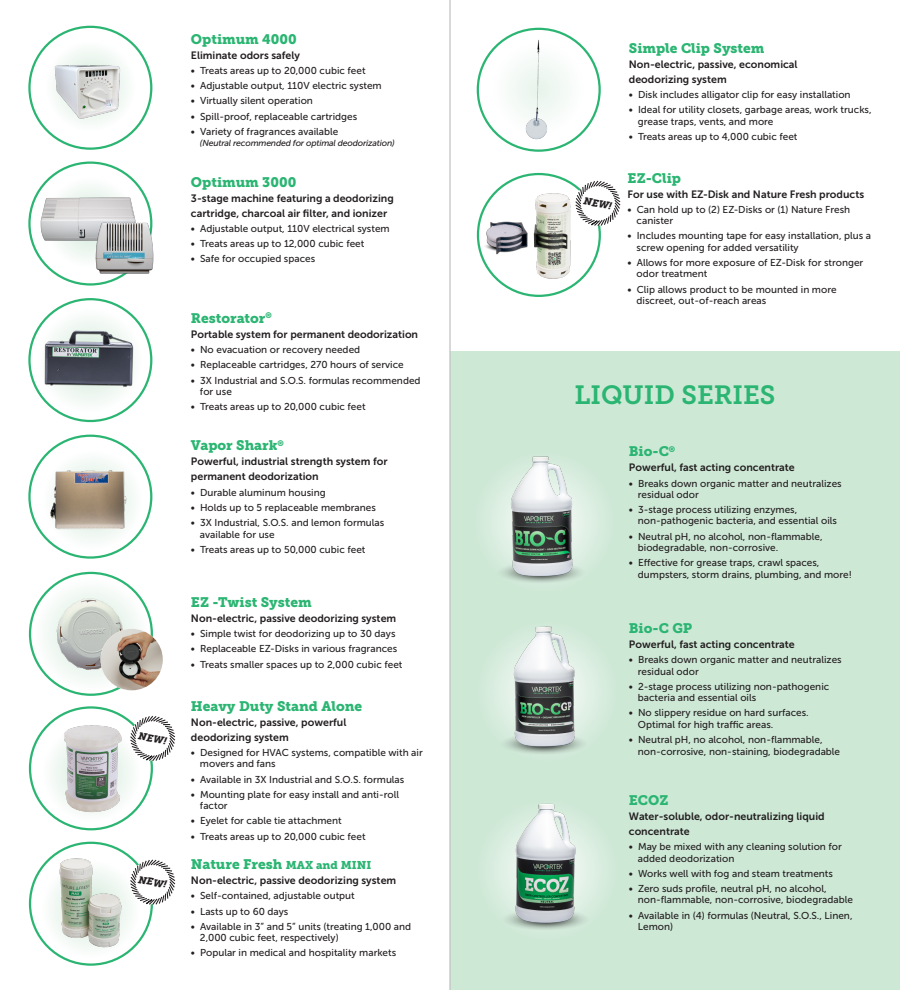
<style>
.page{position:relative;width:900px;height:990px;background:#fff}
.page>*{position:absolute;margin:0;border:0;box-sizing:border-box;transform-origin:0 0}
.t1{font:26.25px "Museo Slab 700";color:#2bb572}
.Product_Heading{font:13.75px "Museo Slab 900";color:#2bb572}
.Subhead{font:10.62px/15px "Museo Sans 700";color:#231f20}
.t2{font:10px/11.2px "Museo Sans 500";color:#231f20}
.Product_Heading-2{font:italic 10px "Museo Slab 900";color:#231f20}
.t3{font:italic 8.75px "Museo Sans 500";letter-spacing:-.02em;color:#231f20}
.s1{font-size:11.25px}
</style>
<div class="page">
<div style="left:43px;top:450px;width:99px;height:100px;background:#f9fcfa;border-radius:50%"></div>
<div style="left:37px;top:308px;width:105px;height:105px;background:#f9fcfa;border-radius:50%"></div>
<div style="left:45px;top:41px;width:91px;height:90px;background:#fafdfb;border-radius:50%"></div>
<div style="left:34px;top:578px;width:114px;height:113px;background:#f8fcf9;border-radius:50%"></div>
<div style="left:451px;top:351px;width:449px;height:639px;background:#cee8d6"></div>
<img style="left:31px;top:52px;width:113px;height:76px">
<div style="left:28px;top:26px;width:124px;height:124px;border:2px solid #2bb572;border-radius:50%"></div>
<img style="left:37px;top:165px;width:102px;height:102px">
<img style="left:32px;top:319px;width:113px;height:75px">
<div style="left:28px;top:298px;width:124px;height:124px;border:2px solid #2bb572;border-radius:50%"></div>
<img style="left:49px;top:453px;width:78px;height:81px">
<div style="left:28px;top:435px;width:124px;height:124px;border:2px solid #2bb572;border-radius:50%"></div>
<img style="left:55px;top:597px;width:71px;height:75px">
<img style="left:39px;top:716px;width:102px;height:110px">
<img style="left:46px;top:849px;width:88px;height:111px">
<img style="left:503px;top:39px;width:70px;height:106px">
<div style="left:477px;top:28px;width:124px;height:124px;border:2px solid #2bb572;border-radius:50%"></div>
<hr style="left:449px;top:0;width:2px;height:990px;background:#c1c2c4">
<img style="left:492px;top:803px;width:110px;height:126px">
<img style="left:492px;top:626px;width:110px;height:128px">
<img style="left:489px;top:456px;width:109px;height:126px">
<img style="left:90px;top:215px;width:64px;height:68px">
<img style="left:101px;top:629px;width:62px;height:61px;border-radius:31px">
<img style="left:478px;top:202px;width:30px;height:70px">
<img style="left:508px;top:181px;width:90px;height:107px">
<svg style="left:129px;top:715px;width:47px;height:47px"></svg>
<svg style="left:129px;top:858px;width:47px;height:48px"></svg>
<svg style="left:574px;top:180px;width:47px;height:47px"></svg>
<p class="Product_Heading-2" style="left:139px;top:730px;width:30px;rotate:10deg">NEW!</p>
<p class="Product_Heading-2" style="left:139px;top:874px;width:30px;rotate:10deg">NEW!</p>
<p class="Product_Heading" style="left:191px;top:31px;width:107px">Optimum 4000</p>
<p class="Subhead" style="left:191px;top:47px;width:111px">Eliminate odors safely</p>
<p class="t2" style="left:191px;top:65px;width:176px">• Treats areas up to 20,000 cubic feet</p>
<p class="t2" style="left:191px;top:80px;width:192px">• Adjustable output, 110V electric system</p>
<p class="t2" style="left:191px;top:95px;width:123px">• Virtually silent operation</p>
<p class="t2" style="left:191px;top:111px;width:168px">• Spill-proof, replaceable cartridges</p>
<p class="t2" style="left:191px;top:126px;width:149px">• Variety of fragrances available</p>
<p class="t3" style="left:200px;top:138px;width:196px">(Neutral recommended for optimal deodorization)</p>
<p class="Product_Heading" style="left:191px;top:174px;width:107px">Optimum 3000</p>
<p class="Subhead" style="left:191px;top:190px;width:204px">3-stage machine featuring a deodorizing cartridge, charcoal air filter, and ionizer</p>
<p class="t2" style="left:191px;top:223px;width:200px">• Adjustable output, 110V electrical system</p>
<p class="t2" style="left:191px;top:238px;width:175px">• Treats areas up to 12,000 cubic feet</p>
<p class="t2" style="left:191px;top:253px;width:126px">• Safe for occupied spaces</p>
<p class="Product_Heading" style="left:191px;top:310px;width:82px">Restorator<sup>®</sup></p>
<p class="Subhead" style="left:191px;top:326px;width:229px">Portable system for permanent deodorization</p>
<p class="t2" style="left:191px;top:344px;width:171px">• No evacuation or recovery needed</p>
<p class="t2" style="left:191px;top:359px;width:214px">• Replaceable cartridges, 270 hours of service</p>
<p class="t2" style="left:200px;top:375px;width:222px;text-indent:-9px">• 3X Industrial and S.O.S. formulas recommended for use</p>
<p class="t2" style="left:191px;top:401px;width:176px">• Treats areas up to 20,000 cubic feet</p>
<p class="Product_Heading" style="left:191px;top:438px;width:94px">Vapor Shark<sup>®</sup></p>
<p class="Subhead" style="left:191px;top:454px;width:198px">Powerful, industrial strength system for permanent deodorization</p>
<p class="t2" style="left:191px;top:487px;width:136px">• Durable aluminum housing</p>
<p class="t2" style="left:191px;top:502px;width:186px">• Holds up to 5 replaceable membranes</p>
<p class="t2" style="left:200px;top:517px;width:186px;text-indent:-9px">• 3X Industrial, S.O.S. and lemon formulas available for use</p>
<p class="t2" style="left:191px;top:544px;width:176px">• Treats areas up to 50,000 cubic feet</p>
<p class="Product_Heading" style="left:191px;top:594px;width:122px">EZ -Twist System</p>
<p class="Subhead" style="left:191px;top:611px;width:207px">Non-electric, passive deodorizing system</p>
<p class="t2" style="left:191px;top:628px;width:206px">• Simple twist for deodorizing up to 30 days</p>
<p class="t2" style="left:191px;top:643px;width:208px">• Replaceable EZ-Disks in various fragrances</p>
<p class="t2" style="left:191px;top:659px;width:213px">• Treats smaller spaces up to 2,000 cubic feet</p>
<p class="Product_Heading" style="left:191px;top:698px;width:173px">Heavy Duty Stand Alone</p>
<p class="Subhead" style="left:191px;top:715px;width:157px">Non-electric, passive, powerful</p>
<p class="Subhead" style="left:191px;top:730px;width:99px">deodorizing system</p>
<p class="t2" style="left:200px;top:747px;width:224px;text-indent:-9px">• Designed for HVAC systems, compatible with air movers and fans</p>
<p class="t2" style="left:191px;top:774px;width:215px">• Available in 3X Industrial and S.O.S. formulas</p>
<p class="t2" style="left:200px;top:789px;width:201px;text-indent:-9px">• Mounting plate for easy install and anti-roll factor</p>
<p class="t2" style="left:191px;top:815px;width:152px">• Eyelet for cable tie attachment</p>
<p class="t2" style="left:191px;top:831px;width:176px">• Treats areas up to 20,000 cubic feet</p>
<p class="Product_Heading" style="left:191px;top:856px;width:182px">Nature Fresh <span class="s1">MAX and MINI</span></p>
<p class="Subhead" style="left:191px;top:873px;width:207px">Non-electric, passive deodorizing system</p>
<p class="t2" style="left:191px;top:890px;width:165px">• Self-contained, adjustable output</p>
<p class="t2" style="left:191px;top:906px;width:99px">• Lasts up to 60 days</p>
<p class="t2" style="left:200px;top:921px;width:213px;text-indent:-9px">• Available in 3” and 5” units (treating 1,000 and<br>2,000 cubic feet, respectively)</p>
<p class="t2" style="left:191px;top:947px;width:207px">• Popular in medical and hospitality markets</p>
<p class="Product_Heading-2" style="left:585px;top:195px;width:30px;rotate:10deg">NEW!</p>
<p class="Product_Heading" style="left:629px;top:40px;width:137px">Simple Clip System</p>
<p class="Subhead" style="left:629px;top:57px;width:170px">Non-electric, passive, economical</p>
<p class="Subhead" style="left:629px;top:72px;width:99px">deodorizing system</p>
<p class="t2" style="left:629px;top:89px;width:223px">• Disk includes alligator clip for easy installation</p>
<p class="t2" style="left:638px;top:104px;width:235px;text-indent:-9px">• Ideal for utility closets, garbage areas, work trucks, grease traps, vents, and more</p>
<p class="t2" style="left:629px;top:131px;width:170px">• Treats areas up to 4,000 cubic feet</p>
<p class="Product_Heading" style="left:628px;top:170px;width:55px">EZ-Clip</p>
<p class="Subhead" style="left:628px;top:186px;width:238px">For use with EZ-Disk and Nature Fresh products</p>
<p class="t2" style="left:637px;top:204px;width:215px;text-indent:-9px">• Can hold up to (2) EZ-Disks or (1) Nature Fresh canister</p>
<p class="t2" style="left:637px;top:230px;width:236px;text-indent:-9px">• Includes mounting tape for easy installation, plus a screw opening for added versatility</p>
<p class="t2" style="left:637px;top:257px;width:228px;text-indent:-9px">• Allows for more exposure of EZ-Disk for stronger odor treatment</p>
<p class="t2" style="left:637px;top:284px;width:201px;text-indent:-9px">• Clip allows product to be mounted in more discreet, out-of-reach areas</p>
<p class="t1" style="left:574px;top:380px;width:203px">LIQUID SERIES</p>
<p class="Product_Heading" style="left:629px;top:444px;width:48px">Bio-C<sup>®</sup></p>
<p class="Subhead" style="left:629px;top:460px;width:167px">Powerful, fast acting concentrate</p>
<p class="t2" style="left:638px;top:478px;width:205px;text-indent:-9px">• Breaks down organic matter and neutralizes residual odor</p>
<p class="t2" style="left:638px;top:504px;width:201px;text-indent:-9px">• 3-stage process utilizing enzymes, non-pathogenic bacteria, and essential oils</p>
<p class="t2" style="left:638px;top:531px;width:186px;text-indent:-9px">• Neutral pH, no alcohol, non-flammable, biodegradable, non-corrosive.</p>
<p class="t2" style="left:638px;top:557px;width:216px;text-indent:-9px">• Effective for grease traps, crawl spaces, dumpsters, storm drains, plumbing, and more!</p>
<p class="Product_Heading" style="left:629px;top:620px;width:65px">Bio-C GP</p>
<p class="Subhead" style="left:629px;top:637px;width:167px">Powerful, fast acting concentrate</p>
<p class="t2" style="left:638px;top:654px;width:205px;text-indent:-9px">• Breaks down organic matter and neutralizes residual odor</p>
<p class="t2" style="left:638px;top:681px;width:193px;text-indent:-9px">• 2-stage process utilizing non-pathogenic bacteria and essential oils</p>
<p class="t2" style="left:638px;top:707px;width:172px;text-indent:-9px">• No slippery residue on hard surfaces.<br>Optimal for high traffic areas.</p>
<p class="t2" style="left:638px;top:733px;width:204px;line-height:12.5px;text-indent:-9px">• Neutral pH, no alcohol, non-flammable, non-corrosive, non-staining, biodegradable</p>
<p class="Product_Heading" style="left:629px;top:792px;width:41px">ECOZ</p>
<p class="Subhead" style="left:629px;top:809px;width:197px">Water-soluble, odor-neutralizing liquid concentrate</p>
<p class="t2" style="left:638px;top:841px;width:206px;text-indent:-9px">• May be mixed with any cleaning solution for added deodorization</p>
<p class="t2" style="left:629px;top:868px;width:206px">• Works well with fog and steam treatments</p>
<p class="t2" style="left:638px;top:883px;width:217px;text-indent:-9px">• Zero suds profile, neutral pH, no alcohol, non-flammable, non-corrosive, biodegradable</p>
<p class="t2" style="left:638px;top:910px;width:216px;text-indent:-9px">• Available in (4) formulas (Neutral, S.O.S., Linen,<br>Lemon)</p>
</div>
